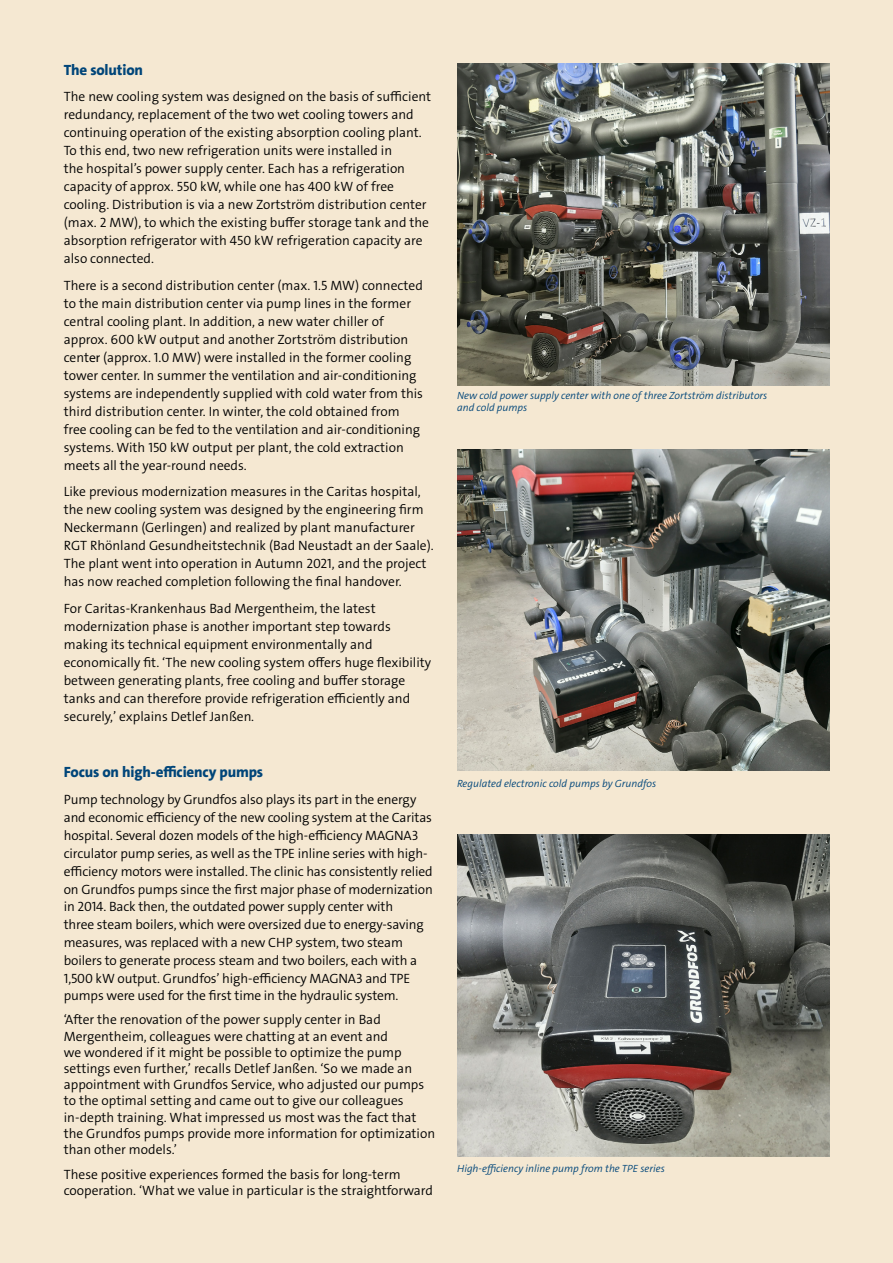
<style>
.page{position:relative;width:893px;height:1263px;background:#f5e8d2}
.page>*{position:absolute;margin:0;border:0;box-sizing:border-box;transform-origin:0 0}
.t1{font:800 15px "Grundfos The Sans";letter-spacing:-.01em;color:#004579}
.t2{font:13.5px/18px "Grundfos The Sans V2 OT 4 SL";color:#000}
.t3{font:italic 300 10.5px/12px "Grundfos The Sans";color:#004579}
.s1{font-family:"Myriad Pro"}
</style>
<div class="page">
<img style="left:457px;top:64px;width:372px;height:321px">
<img style="left:457px;top:449px;width:372px;height:322px">
<img style="left:457px;top:835px;width:372px;height:321px">
<p class="t1" style="left:64px;top:60px;width:81px">The solution</p>
<p class="t2" style="left:64px;top:88px;width:369px">The new cooling system was designed on the basis of sufficient redundancy, replacement of the two wet cooling towers and continuing operation of the existing absorption cooling plant.<br>To this end, two new refrigeration units were installed in<br>the hospital’s power supply center. Each has a refrigeration capacity of approx. 550 kW, while one has 400 kW of free cooling. Distribution is via a new Zortström distribution center (max. 2 MW), to which the existing buffer storage tank and the absorption refrigerator with 450 kW refrigeration capacity are also connected.</p>
<p class="t2" style="left:64px;top:276px;width:361px">There is a second distribution center (max. 1.5 MW) connected to the main distribution center via pump lines in the former central cooling plant. In addition, a new water chiller of approx. 600 kW output and another Zortström distribution cent<span class="s1">er</span> (approx. 1.0 MW) were installed in the former cooling tower center. In summer the ventilation and air-conditioning systems are independently supplied with cold water from this third distribution center. In winter, the cold obtained from free cooling can be fed to the ventilation and air-conditioning systems. With 150 kW output per plant, the cold extraction meets all the year-round needs.</p>
<p class="t2" style="left:64px;top:483px;width:371px">Like previous modernization measures in the Caritas hospital, the new cooling system was designed by the engineering firm Neckermann (Gerlingen) and realized by plant manufacturer RGT Rhönland Gesundheitstechnik (Bad Neustadt an der Saale).<br>The plant went into operation in Autumn 2021, and the project has now reached completion following the final handover.</p>
<p class="t2" style="left:64px;top:599px;width:369px">For Caritas-Krankenhaus Bad Mergentheim, the latest modernization phase is another important step towards making its technical equipment environmentally and economically fit. ‘The new cooling system offers huge flexibility between generating plants, free cooling and buffer storage tanks and can therefore provide refrigeration efficiently and securely,’ explains Detlef Janßen.</p>
<p class="t1" style="left:64px;top:762px;width:201px">Focus on high-efficiency pumps</p>
<p class="t2" style="left:64px;top:790px;width:371px">Pump technology by Grundfos also plays its part in the energy and economic efficiency of the new cooling system at the Caritas hospital. Several dozen models of the high-efficiency MAGNA3 circulator pump series, as well as the TPE inline series with high&shy;efficiency motors were installed. The clinic has consistently relied on Grundfos pumps since the first major phase of modernization in 2014. Back then, the outdated power supply center with<br>three steam boilers, which were oversized due to energy-saving measures, was replaced with a new CHP system, two steam boilers to generate process steam and two boilers, each with a 1,500 kW output. Grundfos’ high-efficiency MAGNA3 and TPE</p>
<p class="t2" style="left:64px;top:983px;width:336px;line-height:24.8px">pumps were used for the first time in the hydraulic system. ‘After the renovation of the power supply center in Bad</p>
<p class="t2" style="left:64px;top:1028px;width:373px;line-height:16.2px">Mergentheim, colleagues were chatting at an event and<br>we wondered if it might be possible to optimize the pump settings even further,’ recalls Detlef Janßen. ‘So we made an appointment with Grundfos Service, who adjusted our pumps to the optimal setting and came out to give our colleagues in-depth training. What impressed us most was the fact that the Grundfos pumps provide more information for optimization than other models.’</p>
<p class="t2" style="left:64px;top:1166px;width:371px;line-height:16.2px">These positive experiences formed the basis for long-term cooperation. ‘What we value in particular is the straightforward</p>
<p class="t3" style="left:457px;top:389px;width:312px">New cold power supply center with one of three Zortström distributors and cold pumps</p>
<p class="t3" style="left:457px;top:777px;width:201px">Regulated electronic cold pumps by Grundfos</p>
<p class="t3" style="left:457px;top:1163px;width:209px">High-efficiency inline pump from the TPE series</p>
</div>
